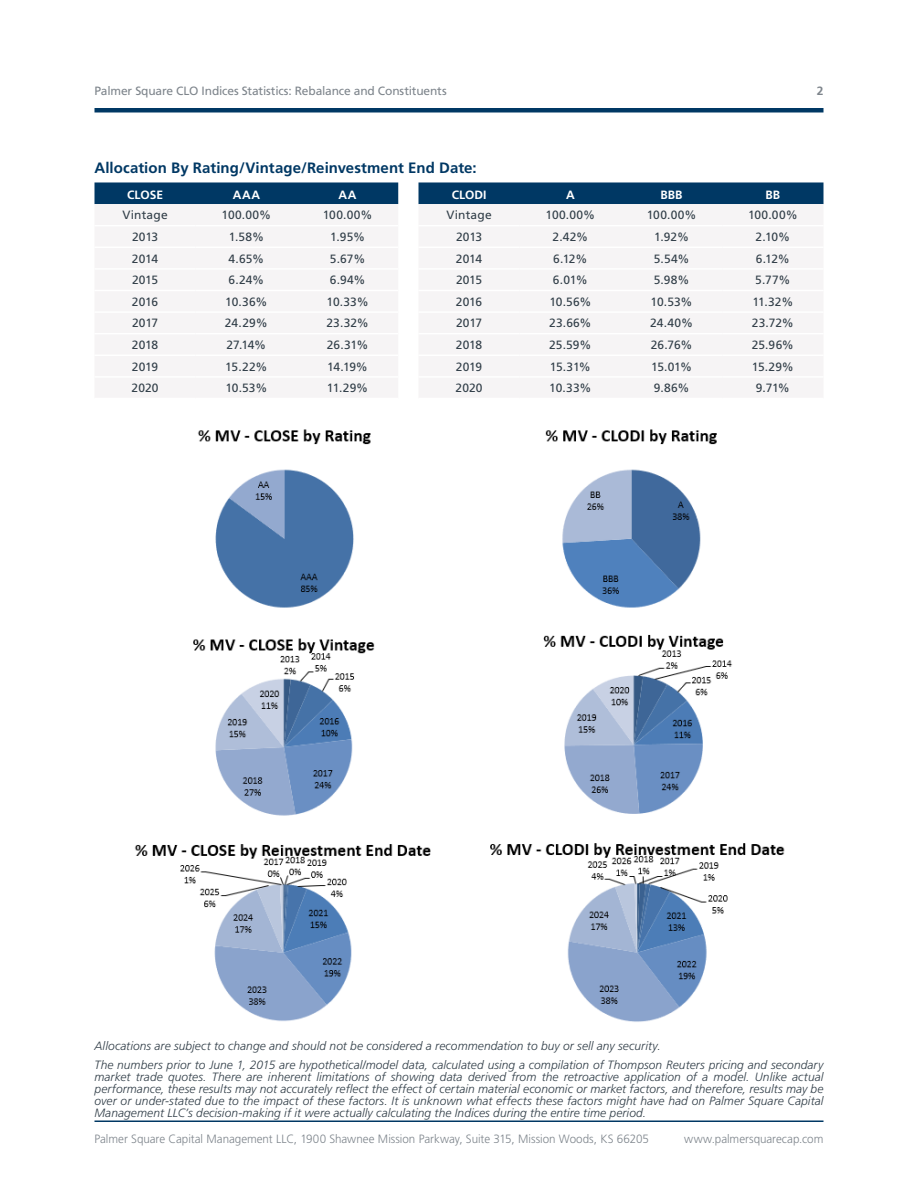
<style>
.page{position:relative;width:918px;height:1188px;background:#fff}
.page>*{position:absolute;margin:0;border:0;box-sizing:border-box;transform-origin:0 0}
.t1{font:700 15px "Frutiger LT Std";letter-spacing:.005em;color:#003864}
.t2{font:italic 300 12px/12px "Frutiger LT Std";letter-spacing:.005em;color:#313e48;text-align:justify}
.t3{font:12px "Frutiger LT Std";letter-spacing:.005em;color:#313e48}
.t4{font:300 12px "Frutiger LT Std";letter-spacing:-.005em;color:#7e858c}
.t5{font:12px "Frutiger LT Std";letter-spacing:-.015em;color:#7e858c}
.t6{font:700 12px "Frutiger LT Std";color:#fff}
.t7{font:700 12px "Frutiger LT Std";color:#7e858c}
</style>
<div class="page">
<hr style="left:94px;top:108px;width:730px;height:4px;background:#003864">
<hr style="left:94px;top:1120px;width:730px;height:2px;background:#003864">
<svg style="left:94px;top:182px;width:730px;height:22px;background:#0c426b"></svg>
<div style="left:94px;top:204px;width:730px;height:193px;background:#f6f4f5"></div>
<hr style="left:94px;top:225px;width:102px;height:1px;background:#fff">
<hr style="left:196px;top:225px;width:101px;height:1px;background:#fff">
<hr style="left:297px;top:225px;width:101px;height:1px;background:#fff">
<hr style="left:418px;top:225px;width:102px;height:1px;background:#fff">
<hr style="left:520px;top:225px;width:101px;height:1px;background:#fff">
<hr style="left:621px;top:225px;width:101px;height:1px;background:#fff">
<hr style="left:722px;top:225px;width:102px;height:1px;background:#fff">
<hr style="left:94px;top:247px;width:102px;height:1px;background:#fff">
<hr style="left:196px;top:247px;width:101px;height:1px;background:#fff">
<hr style="left:297px;top:247px;width:101px;height:1px;background:#fff">
<hr style="left:418px;top:247px;width:102px;height:1px;background:#fff">
<hr style="left:520px;top:247px;width:101px;height:1px;background:#fff">
<hr style="left:621px;top:247px;width:101px;height:1px;background:#fff">
<hr style="left:722px;top:247px;width:102px;height:1px;background:#fff">
<hr style="left:94px;top:268px;width:102px;height:2px;background:#fff">
<hr style="left:196px;top:268px;width:101px;height:2px;background:#fff">
<hr style="left:297px;top:268px;width:101px;height:2px;background:#fff">
<hr style="left:418px;top:268px;width:102px;height:2px;background:#fff">
<hr style="left:520px;top:268px;width:101px;height:2px;background:#fff">
<hr style="left:621px;top:268px;width:101px;height:2px;background:#fff">
<hr style="left:722px;top:268px;width:102px;height:2px;background:#fff">
<hr style="left:94px;top:290px;width:102px;height:1px;background:#fff">
<hr style="left:196px;top:290px;width:101px;height:1px;background:#fff">
<hr style="left:297px;top:290px;width:101px;height:1px;background:#fff">
<hr style="left:418px;top:290px;width:102px;height:1px;background:#fff">
<hr style="left:520px;top:290px;width:101px;height:1px;background:#fff">
<hr style="left:621px;top:290px;width:101px;height:1px;background:#fff">
<hr style="left:722px;top:290px;width:102px;height:1px;background:#fff">
<hr style="left:94px;top:311px;width:102px;height:2px;background:#fff">
<hr style="left:196px;top:311px;width:101px;height:2px;background:#fff">
<hr style="left:297px;top:311px;width:101px;height:2px;background:#fff">
<hr style="left:418px;top:311px;width:102px;height:2px;background:#fff">
<hr style="left:520px;top:311px;width:101px;height:2px;background:#fff">
<hr style="left:621px;top:311px;width:101px;height:2px;background:#fff">
<hr style="left:722px;top:311px;width:102px;height:2px;background:#fff">
<hr style="left:94px;top:333px;width:102px;height:1px;background:#fff">
<hr style="left:196px;top:333px;width:101px;height:1px;background:#fff">
<hr style="left:297px;top:333px;width:101px;height:1px;background:#fff">
<hr style="left:418px;top:333px;width:102px;height:1px;background:#fff">
<hr style="left:520px;top:333px;width:101px;height:1px;background:#fff">
<hr style="left:621px;top:333px;width:101px;height:1px;background:#fff">
<hr style="left:722px;top:333px;width:102px;height:1px;background:#fff">
<hr style="left:94px;top:355px;width:102px;height:1px;background:#fff">
<hr style="left:196px;top:355px;width:101px;height:1px;background:#fff">
<hr style="left:297px;top:355px;width:101px;height:1px;background:#fff">
<hr style="left:418px;top:355px;width:102px;height:1px;background:#fff">
<hr style="left:520px;top:355px;width:101px;height:1px;background:#fff">
<hr style="left:621px;top:355px;width:101px;height:1px;background:#fff">
<hr style="left:722px;top:355px;width:102px;height:1px;background:#fff">
<hr style="left:94px;top:376px;width:102px;height:2px;background:#fff">
<hr style="left:196px;top:376px;width:101px;height:2px;background:#fff">
<hr style="left:297px;top:376px;width:101px;height:2px;background:#fff">
<hr style="left:418px;top:376px;width:102px;height:2px;background:#fff">
<hr style="left:520px;top:376px;width:101px;height:2px;background:#fff">
<hr style="left:621px;top:376px;width:101px;height:2px;background:#fff">
<hr style="left:722px;top:376px;width:102px;height:2px;background:#fff">
<img style="left:134px;top:429px;width:651px;height:593px">
<p class="t5" style="left:94px;top:83px;width:354px">Palmer Square CLO Indices Statistics: Rebalance and Constituents</p>
<p class="t7" style="left:817px;top:83px;width:8px">2</p>
<p class="t1" style="left:94px;top:159px;width:384px">Allocation By Rating/Vintage/Reinvestment End Date:</p>
<p class="t6" style="left:127px;top:187px;width:38px">CLOSE</p>
<p class="t6" style="left:233px;top:187px;width:29px">AAA</p>
<p class="t6" style="left:339px;top:187px;width:19px">AA</p>
<p class="t6" style="left:452px;top:187px;width:36px">CLODI</p>
<p class="t6" style="left:566px;top:187px;width:10px">A</p>
<p class="t6" style="left:661px;top:187px;width:23px">BBB</p>
<p class="t6" style="left:766px;top:187px;width:16px">BB</p>
<p class="t3" style="left:123px;top:208px;width:47px">Vintage</p>
<p class="t3" style="left:222px;top:208px;width:51px">100.00%</p>
<p class="t3" style="left:323px;top:208px;width:51px">100.00%</p>
<p class="t3" style="left:447px;top:208px;width:47px">Vintage</p>
<p class="t3" style="left:546px;top:208px;width:51px">100.00%</p>
<p class="t3" style="left:647px;top:208px;width:51px">100.00%</p>
<p class="t3" style="left:748px;top:208px;width:51px">100.00%</p>
<p class="t3" style="left:132px;top:230px;width:28px">2013</p>
<p class="t3" style="left:229px;top:230px;width:37px">1.58%</p>
<p class="t3" style="left:330px;top:230px;width:36px">1.95%</p>
<p class="t3" style="left:456px;top:230px;width:28px">2013</p>
<p class="t3" style="left:552px;top:230px;width:37px">2.42%</p>
<p class="t3" style="left:654px;top:230px;width:36px">1.92%</p>
<p class="t3" style="left:756px;top:230px;width:36px">2.10%</p>
<p class="t3" style="left:132px;top:251px;width:28px">2014</p>
<p class="t3" style="left:229px;top:251px;width:37px">4.65%</p>
<p class="t3" style="left:330px;top:251px;width:37px">5.67%</p>
<p class="t3" style="left:456px;top:251px;width:28px">2014</p>
<p class="t3" style="left:553px;top:251px;width:36px">6.12%</p>
<p class="t3" style="left:654px;top:251px;width:37px">5.54%</p>
<p class="t3" style="left:756px;top:251px;width:36px">6.12%</p>
<p class="t3" style="left:132px;top:273px;width:28px">2015</p>
<p class="t3" style="left:229px;top:273px;width:37px">6.24%</p>
<p class="t3" style="left:330px;top:273px;width:37px">6.94%</p>
<p class="t3" style="left:456px;top:273px;width:28px">2015</p>
<p class="t3" style="left:553px;top:273px;width:36px">6.01%</p>
<p class="t3" style="left:654px;top:273px;width:37px">5.98%</p>
<p class="t3" style="left:755px;top:273px;width:37px">5.77%</p>
<p class="t3" style="left:132px;top:295px;width:28px">2016</p>
<p class="t3" style="left:225px;top:295px;width:44px">10.36%</p>
<p class="t3" style="left:327px;top:295px;width:44px">10.33%</p>
<p class="t3" style="left:456px;top:295px;width:28px">2016</p>
<p class="t3" style="left:549px;top:295px;width:43px">10.56%</p>
<p class="t3" style="left:651px;top:295px;width:43px">10.53%</p>
<p class="t3" style="left:752px;top:295px;width:43px">11.32%</p>
<p class="t3" style="left:132px;top:316px;width:28px">2017</p>
<p class="t3" style="left:225px;top:316px;width:44px">24.29%</p>
<p class="t3" style="left:326px;top:316px;width:44px">23.32%</p>
<p class="t3" style="left:456px;top:316px;width:28px">2017</p>
<p class="t3" style="left:549px;top:316px;width:44px">23.66%</p>
<p class="t3" style="left:650px;top:316px;width:44px">24.40%</p>
<p class="t3" style="left:752px;top:316px;width:44px">23.72%</p>
<p class="t3" style="left:132px;top:338px;width:28px">2018</p>
<p class="t3" style="left:227px;top:338px;width:41px">27.14%</p>
<p class="t3" style="left:327px;top:338px;width:43px">26.31%</p>
<p class="t3" style="left:456px;top:338px;width:28px">2018</p>
<p class="t3" style="left:549px;top:338px;width:44px">25.59%</p>
<p class="t3" style="left:651px;top:338px;width:43px">26.76%</p>
<p class="t3" style="left:752px;top:338px;width:44px">25.96%</p>
<p class="t3" style="left:132px;top:359px;width:28px">2019</p>
<p class="t3" style="left:225px;top:359px;width:44px">15.22%</p>
<p class="t3" style="left:327px;top:359px;width:42px">14.19%</p>
<p class="t3" style="left:456px;top:359px;width:28px">2019</p>
<p class="t3" style="left:550px;top:359px;width:43px">15.31%</p>
<p class="t3" style="left:651px;top:359px;width:42px">15.01%</p>
<p class="t3" style="left:752px;top:359px;width:44px">15.29%</p>
<p class="t3" style="left:132px;top:381px;width:28px">2020</p>
<p class="t3" style="left:225px;top:381px;width:43px">10.53%</p>
<p class="t3" style="left:327px;top:381px;width:43px">11.29%</p>
<p class="t3" style="left:456px;top:381px;width:28px">2020</p>
<p class="t3" style="left:549px;top:381px;width:44px">10.33%</p>
<p class="t3" style="left:654px;top:381px;width:37px">9.86%</p>
<p class="t3" style="left:756px;top:381px;width:36px">9.71%</p>
<p class="t2" style="left:94px;top:1040px;width:568px">Allocations are subject to change and should not be considered a recommendation to buy or sell any security.</p>
<p class="t2" style="left:94px;top:1059px;width:730px">The numbers prior to June 1, 2015 are hypothetical/model data, calculated using a compilation of Thompson Reuters pricing and secondary market trade quotes. There are inherent limitations of showing data derived from the retroactive application of a model. Unlike actual performance, these results may not accurately reflect the effect of certain material economic or market factors, and therefore, results may be over or under-stated due to the impact of these factors. It is unknown what effects these factors might have had on Palmer Square Capital Management LLC’s decision-making if it were actually calculating the Indices during the entire time period.</p>
<p class="t4" style="left:94px;top:1132px;width:556px">Palmer Square Capital Management LLC, 1900 Shawnee Mission Parkway, Suite 315, Mission Woods, KS 66205</p>
<p class="t4" style="left:684px;top:1132px;width:141px">www.palmersquarecap.com</p>
</div>
